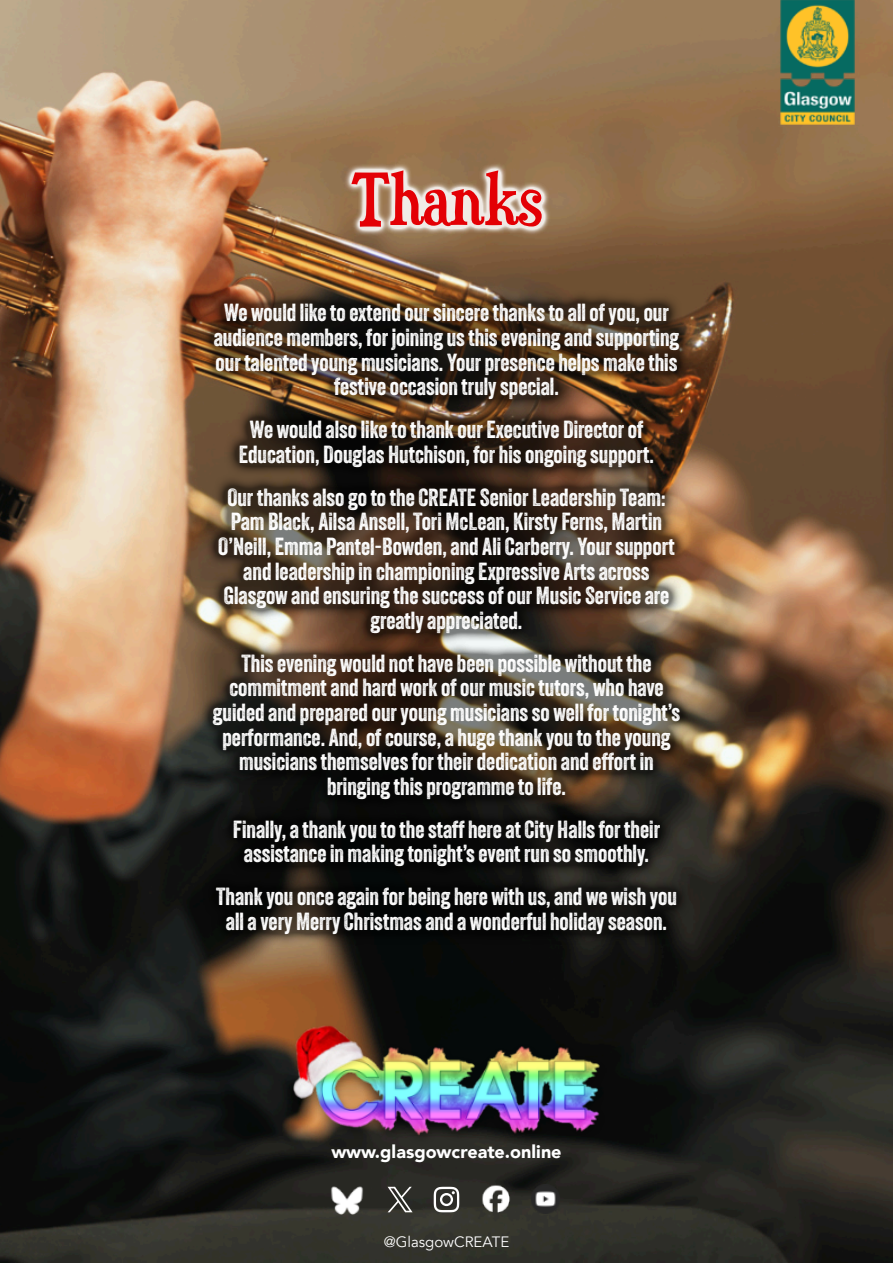
<style>
.page{position:relative;width:893px;height:1263px;background:#fff}
.page>*{position:absolute;margin:0;border:0;box-sizing:border-box;transform-origin:0 0}
.t1{font:67.2px "Duality";color:#e30005}
.t2{font:24px "Veneer";color:#fff}
.t3{font:900 18px "Avenir";color:#fff}
.t4{font:15px "Avenir";color:#fff}
</style>
<div class="page">
<img style="left:0;top:0;width:893px;height:1263px">
<img style="left:308px;top:1044px;width:298px;height:102px">
<img style="left:316px;top:1046px;width:284px;height:89px">
<img style="left:289px;top:1024px;width:78px;height:80px">
<img style="left:293px;top:1026px;width:71px;height:72px">
<img style="left:780px;top:0;width:75px;height:125px">
<svg style="left:434px;top:1187px;width:25px;height:25px"></svg>
<svg style="left:388px;top:1187px;width:25px;height:25px"></svg>
<img style="left:477px;top:1180px;width:38px;height:37px">
<img style="left:531px;top:1185px;width:29px;height:28px">
<img style="left:320px;top:1177px;width:55px;height:44px">
<img style="left:343px;top:162px;width:207px;height:73px">
<img style="left:199px;top:290px;width:495px;height:657px">
<p class="t1" style="left:353px;top:173px;width:191px">Thanks</p>
<p class="t2" style="left:224px;top:304px;width:446px">We would like to extend our sincere thanks to all of you, our</p>
<p class="t2" style="left:214px;top:328px;width:467px">audience members, for joining us this evening and supporting</p>
<p class="t2" style="left:216px;top:353px;width:463px">our talented young musicians. Your presence helps make this</p>
<p class="t2" style="left:334px;top:378px;width:226px">festive occasion truly special.</p>
<p class="t2" style="left:250px;top:420px;width:395px">We would also like to thank our Executive Director of</p>
<p class="t2" style="left:239px;top:445px;width:417px">Education, Douglas Hutchison, for his ongoing support.</p>
<p class="t2" style="left:227px;top:488px;width:440px">Our thanks also go to the CREATE Senior Leadership Team:</p>
<p class="t2" style="left:231px;top:512px;width:433px">Pam Black, Ailsa Ansell, Tori McLean, Kirsty Ferns, Martin</p>
<p class="t2" style="left:218px;top:537px;width:458px">O’Neill, Emma Pantel-Bowden, and Ali Carberry. Your support</p>
<p class="t2" style="left:243px;top:562px;width:408px">and leadership in championing Expressive Arts across</p>
<p class="t2" style="left:224px;top:586px;width:447px">Glasgow and ensuring the success of our Music Service are</p>
<p class="t2" style="left:370px;top:611px;width:153px">greatly appreciated.</p>
<p class="t2" style="left:241px;top:654px;width:411px">This evening would not have been possible without the</p>
<p class="t2" style="left:229px;top:678px;width:436px">commitment and hard work of our music tutors, who have</p>
<p class="t2" style="left:213px;top:703px;width:469px">guided and prepared our young musicians so well for tonight’s</p>
<p class="t2" style="left:222px;top:728px;width:450px">performance. And, of course, a huge thank you to the young</p>
<p class="t2" style="left:239px;top:752px;width:416px">musicians themselves for their dedication and effort in</p>
<p class="t2" style="left:327px;top:777px;width:240px">bringing this programme to life.</p>
<p class="t2" style="left:233px;top:820px;width:429px">Finally, a thank you to the staff here at City Halls for their</p>
<p class="t2" style="left:244px;top:844px;width:407px">assistance in making tonight’s event run so smoothly.</p>
<p class="t2" style="left:216px;top:887px;width:462px">Thank you once again for being here with us, and we wish you</p>
<p class="t2" style="left:226px;top:912px;width:443px">all a very Merry Christmas and a wonderful holiday season.</p>
<p class="t3" style="left:331px;top:1140px;width:232px">www.glasgowcreate.online</p>
<p class="t4" style="left:384px;top:1232px;width:127px">@GlasgowCREATE</p>
</div>
